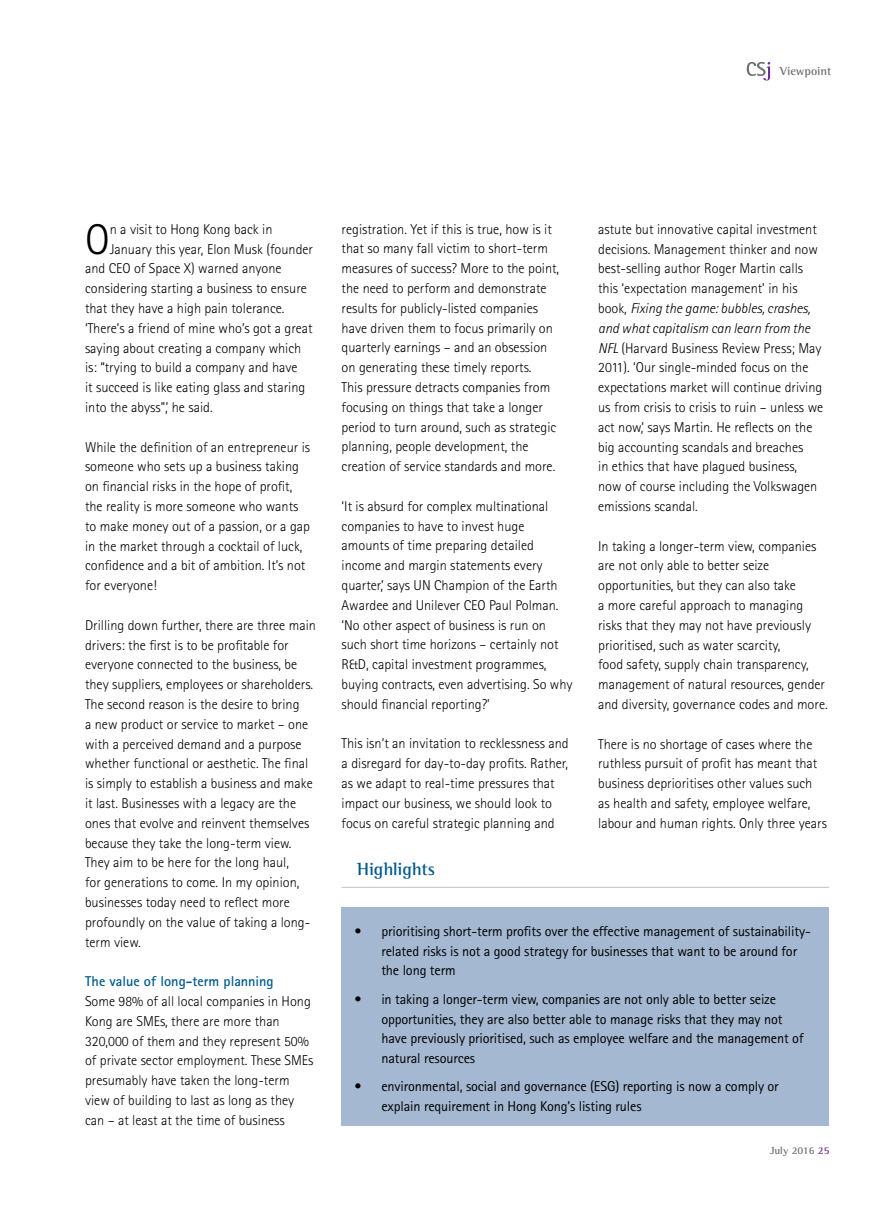
<style>
.page{position:relative;width:893px;height:1212px;background:#fff}
.page>*{position:absolute;margin:0;border:0;box-sizing:border-box;transform-origin:0 0}
.t1{font:300 42.9px "Rotis Sans Serif";color:#000}
.t2{font:700 18px "Rotis Semi Serif";letter-spacing:-.01em;color:#005a8d}
.t3{font:300 14.25px/19.8px "Rotis Sans Serif";color:#000}
.t4{font:14.25px/19.8px "Rotis Sans Serif";letter-spacing:-.01em;color:#000}
.t5{font:700 14.25px "Rotis Sans Serif";color:#005a8d}
.t6{font:700 12px "Rotis Semi Serif";color:#6d6e71}
.t7{font:700 10.5px "Rotis Semi Serif";color:#6d6e71}
.s1{font-style:italic}
.s2{color:#6f2c91}
</style>
<div class="page">
<svg style="left:747px;top:62px;width:23px;height:18px"></svg>
<div style="left:342px;top:907px;width:487px;height:218px;background:#a4b8d1"></div>
<hr style="left:342px;top:887px;width:487px;height:1px;background:#c0c2c4">
<p class="t6" style="left:780px;top:64px;width:53px">Viewpoint</p>
<h1 class="t1" style="left:85px;top:215px;width:26px">O</h1>
<p class="t3" style="left:110px;top:219px;width:164px">n a visit to Hong Kong back in</p>
<p class="t3" style="left:110px;top:239px;width:205px">January this year, Elon Musk (founder</p>
<p class="t3" style="left:85px;top:259px;width:198px">and CEO of Space X) warned anyone</p>
<p class="t3" style="left:85px;top:279px;width:223px">considering starting a business to ensure</p>
<p class="t3" style="left:85px;top:298px;width:201px">that they have a high pain tolerance.</p>
<p class="t3" style="left:85px;top:318px;width:229px">‘There’s a friend of mine who’s got a great</p>
<p class="t3" style="left:85px;top:338px;width:218px">saying about creating a company which</p>
<p class="t3" style="left:85px;top:358px;width:214px">is: “trying to build a company and have</p>
<p class="t3" style="left:85px;top:378px;width:222px">it succeed is like eating glass and staring</p>
<p class="t3" style="left:85px;top:397px;width:129px">into the abyss”,’ he said.</p>
<p class="t3" style="left:85px;top:437px;width:227px">While the definition of an entrepreneur is someone who sets up a business taking on financial risks in the hope of profit, the reality is more someone who wants to make money out of a passion, or a gap in the market through a cocktail of luck, confidence and a bit of ambition. It’s not for everyone!</p>
<p class="t3" style="left:85px;top:615px;width:232px">Drilling down further, there are three main drivers: the first is to be profitable for everyone connected to the business, be they suppliers, employees or shareholders.<br>The second reason is the desire to bring<br>a new product or service to market – one with a perceived demand and a purpose whether functional or aesthetic. The final is simply to establish a business and make it last. Businesses with a legacy are the ones that evolve and reinvent themselves because they take the long-term view.<br>They aim to be here for the long haul,<br>for generations to come. In my opinion, businesses today need to reflect more profoundly on the value of taking a long&shy;term view.</p>
<p class="t5" style="left:85px;top:972px;width:190px">The value of long-term planning</p>
<p class="t3" style="left:85px;top:991px;width:230px">Some 98% of all local companies in Hong Kong are SMEs, there are more than 320,000 of them and they represent 50% of private sector employment. These SMEs presumably have taken the long-term view of building to last as long as they can – at least at the time of business</p>
<p class="t3" style="left:342px;top:219px;width:219px">registration. Yet if this is true, how is it that so many fall victim to short-term measures of success? More to the point, the need to perform and demonstrate results for publicly-listed companies have driven them to focus primarily on quarterly earnings – and an obsession on generating these timely reports.<br>This pressure detracts companies from focusing on things that take a longer period to turn around, such as strategic planning, people development, the creation of service standards and more.</p>
<p class="t3" style="left:342px;top:496px;width:233px">‘It is absurd for complex multinational companies to have to invest huge amounts of time preparing detailed income and margin statements every quarter,’ says UN Champion of the Earth Awardee and Unilever CEO Paul Polman. ‘No other aspect of business is run on such short time horizons – certainly not R&amp;D, capital investment programmes, buying contracts, even advertising. So why should financial reporting?’</p>
<p class="t3" style="left:342px;top:734px;width:229px">This isn’t an invitation to recklessness and a disregard for day-to-day profits. Rather, as we adapt to real-time pressures that impact our business, we should look to focus on careful strategic planning and</p>
<p class="t2" style="left:357px;top:858px;width:79px">Highlights</p>
<p class="t3" style="left:598px;top:219px;width:227px">astute but innovative capital investment decisions. Management thinker and now best-selling author Roger Martin calls this ‘expectation management’ in his book, <span class="s1">Fixing the game: bubbles, crashes, and what capitalism can learn from the NFL</span> (Harvard Business Review Press; May 2011). ‘Our single-minded focus on the expectations market will continue driving us from crisis to crisis to ruin – unless we act now,’ says Martin. He reflects on the big accounting scandals and breaches<br>in ethics that have plagued business, now of course including the Volkswagen emissions scandal.</p>
<p class="t3" style="left:598px;top:536px;width:231px">In taking a longer-term view, companies are not only able to better seize opportunities, but they can also take<br>a more careful approach to managing risks that they may not have previously prioritised, such as water scarcity,<br>food safety, supply chain transparency, management of natural resources, gender and diversity, governance codes and more.</p>
<p class="t3" style="left:598px;top:734px;width:230px">There is no shortage of cases where the ruthless pursuit of profit has meant that business deprioritises other values such as health and safety, employee welfare, labour and human rights. Only three years</p>
<p class="t4" style="left:381px;top:921px;width:431px;text-indent:-27px">• prioritising short-term profits over the effective management of sustainability&shy;related risks is not a good strategy for businesses that want to be around for the long term</p>
<p class="t4" style="left:381px;top:989px;width:424px;text-indent:-27px">• in taking a longer-term view, companies are not only able to better seize opportunities, they are also better able to manage risks that they may not have previously prioritised, such as employee welfare and the management of natural resources</p>
<p class="t4" style="left:381px;top:1076px;width:399px;text-indent:-27px">• environmental, social and governance (ESG) reporting is now a comply or explain requirement in Hong Kong’s listing rules</p>
<p class="t7" style="left:770px;top:1144px;width:61px">July 2016 <span class="s2">25</span></p>
</div>
